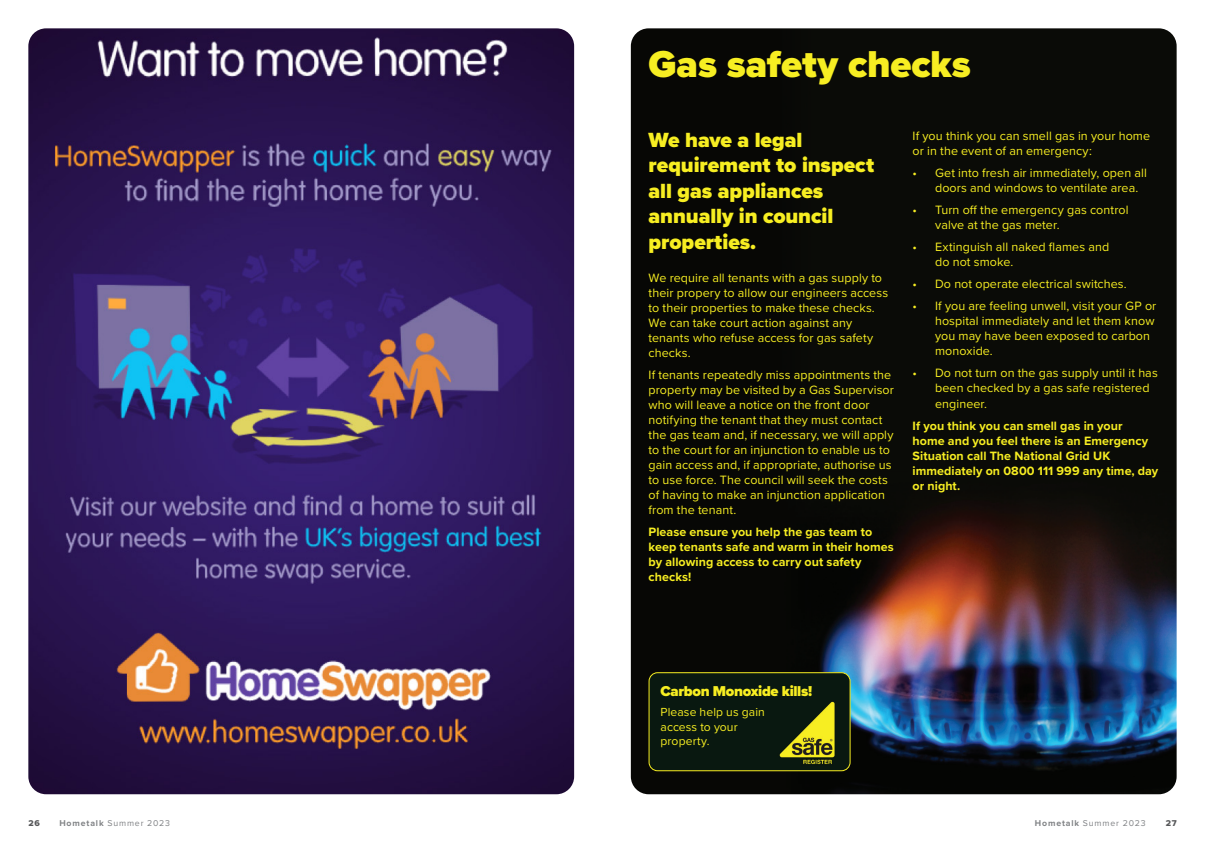
<style>
.page{position:relative;width:1205px;height:851px;background:#fff}
.page>*{position:absolute;margin:0;border:0;box-sizing:border-box;transform-origin:0 0}
.Callout_text{font:900 38.75px "Proxima Nova";letter-spacing:-.005em;color:#f7ee22}
.Body_text{font:900 21.25px/25.5px "Proxima Nova";letter-spacing:-.005em;color:#f7ee22}
.Body_text-2{font:900 14.75px "Proxima Nova";letter-spacing:-.02em;color:#f7ee22}
.Body_text-3{font:12.5px/15px "Proxima Nova";letter-spacing:.005em;color:#f7ee22}
.Body_text-4{font:700 12.5px/15px "Proxima Nova";letter-spacing:.005em;color:#f7ee22}
.Body_text-5{font:12.12px/14.5px "Proxima Nova";letter-spacing:.01em;color:#f7ee22}
.t1{font:8.75px "Proxima Nova";letter-spacing:.1em;color:#808285}
.t2{font:8.75px "Proxima Nova Extrabld";color:#57585a}
.s1{font-weight:700}
</style>
<div class="page">
<img style="left:631px;top:28px;width:545px;height:766px">
<img style="left:649px;top:672px;width:201px;height:98px">
<div style="left:648px;top:672px;width:202px;height:99px;border:1px solid #f7ee22;border-radius:9px"></div>
<img style="left:28px;top:28px;width:546px;height:766px">
<p class="Callout_text" style="left:648px;top:35px;width:324px">Gas safety checks</p>
<p class="Body_text" style="left:648px;top:127px;width:227px">We have a legal requirement to inspect all gas appliances annually in council properties.</p>
<p class="Body_text-3" style="left:648px;top:269px;width:241px">We require all tenants with a gas supply to their propery to allow our engineers access to their properties to make these checks.<br>We can take court action against any tenants who refuse access for gas safety checks.</p>
<p class="Body_text-3" style="left:648px;top:366px;width:247px">If tenants repeatedly miss appointments the property may be visited by a Gas Supervisor who will leave a notice on the front door notifying the tenant that they must contact the gas team and, if necessary, we will apply to the court for an injunction to enable us to gain access and, if appropriate, authorise us to use force. The council will seek the costs of having to make an injunction application from the tenant.</p>
<p class="Body_text-4" style="left:648px;top:524px;width:247px">Please ensure you help the gas team to keep tenants safe and warm in their homes by allowing access to carry out safety checks!</p>
<p class="Body_text-3" style="left:912px;top:127px;width:239px">If you think you can smell gas in your home or in the event of an emergency:</p>
<p class="Body_text-3" style="left:935px;top:165px;width:213px;text-indent:-22px">• Get into fresh air immediately, open all doors and windows to ventilate area.</p>
<p class="Body_text-3" style="left:935px;top:202px;width:195px;text-indent:-22px">• Turn off the emergency gas control valve at the gas meter.</p>
<p class="Body_text-3" style="left:935px;top:239px;width:176px;text-indent:-22px">• Extinguish all naked flames and do not smoke.</p>
<p class="Body_text-3" style="left:912px;top:276px;width:216px">• Do not operate electrical switches.</p>
<p class="Body_text-3" style="left:935px;top:298px;width:223px;text-indent:-22px">• If you are feeling unwell, visit your GP or hospital immediately and let them know you may have been exposed to carbon monoxide.</p>
<p class="Body_text-3" style="left:935px;top:365px;width:224px;text-indent:-22px">• Do not turn on the gas supply until it has been checked by a gas safe registered engineer.</p>
<p class="Body_text-4" style="left:912px;top:417px;width:247px">If you think you can smell gas in your<br>home and you feel there is an Emergency<br>Situation call The National Grid UK immediately on 0800 111 999 any time, day or night.</p>
<p class="Body_text-2" style="left:660px;top:680px;width:153px">Carbon Monoxide kills!</p>
<p class="Body_text-5" style="left:660px;top:704px;width:106px">Please help us gain access to your property.</p>
<p class="t2" style="left:28px;top:816px;width:13px">26</p>
<p class="t1" style="left:59px;top:816px;width:112px"><span class="s1">Hometalk</span> Summer 2023</p>
<p class="t1" style="left:1035px;top:816px;width:112px"><span class="s1">Hometalk</span> Summer 2023</p>
<p class="t2" style="left:1166px;top:816px;width:12px">27</p>
</div>
